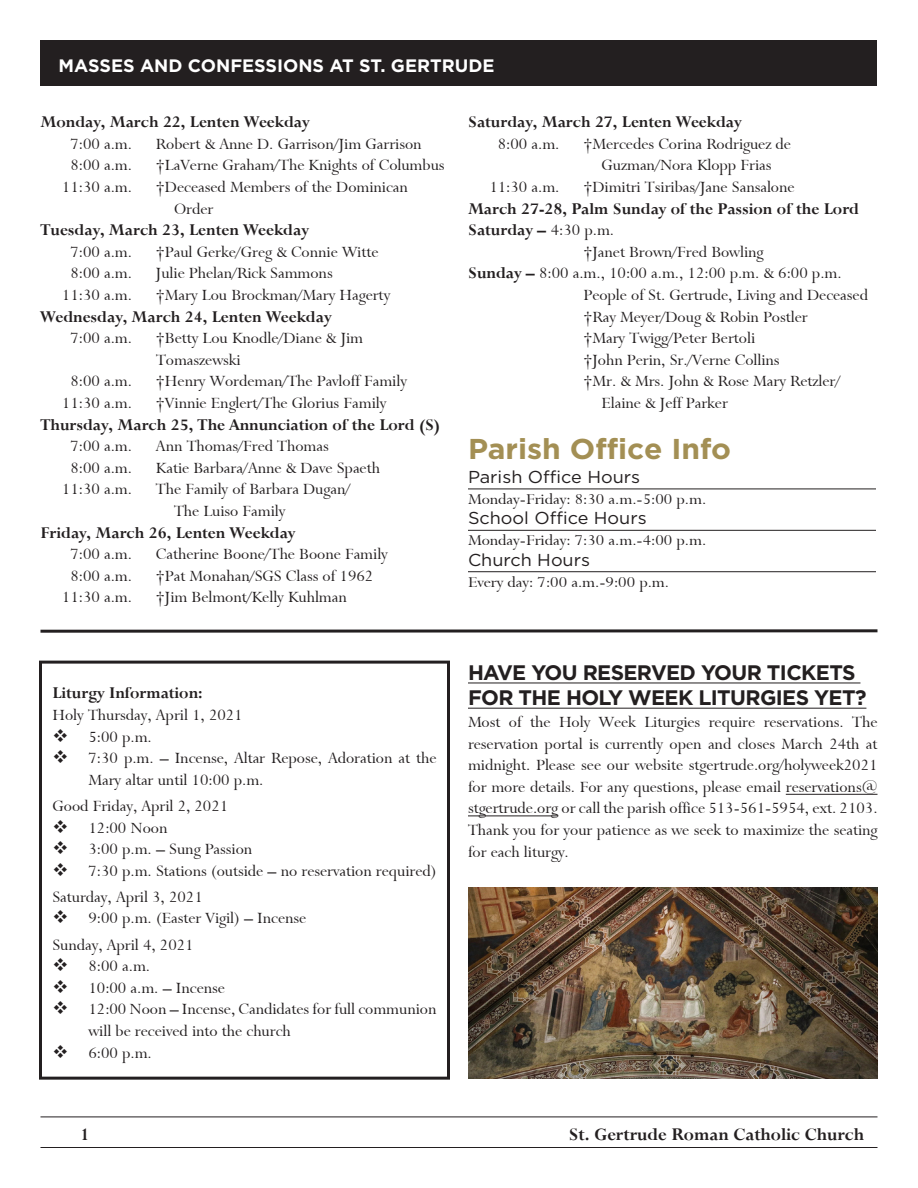
<style>
.page{position:relative;width:918px;height:1188px;background:#fff}
.page>*{position:absolute;margin:0;border:0;box-sizing:border-box;transform-origin:0 0}
.t1{font:700 28.65px "Gotham";color:#a38f54;scale:1.05 1}
.t2{font:700 21px/25.2px "Gotham";letter-spacing:-.03em;color:#231f20}
.t3{font:19.5px "Bronte Bold SWFTE";color:#231f20}
.t4{font:18px/21.6px "Bronte Regular SWFTE";color:#231f20}
.t5{font:18px "Bronte Bold SWFTE";color:#231f20}
.t6{font:700 18px "Gotham";color:#fff}
.t7{font:17.25px "Bronte Regular SWFTE";color:#231f20;scale:1.05 1}
.t8{font:17.25px "Gotham";color:#231f20;scale:1.05 1}
.s1{font-family:"Bronte Regular SWFTE"}
.s2{font-family:"Bronte Bold SWFTE"}
</style>
<div class="page">
<hr style="left:40px;top:1147px;width:838px;height:1px;background:#231f20">
<hr style="left:40px;top:1117px;width:838px;height:1px;background:#231f20">
<div style="left:40px;top:40px;width:838px;height:46px;background:#231f20"></div>
<hr style="left:468px;top:489px;width:408px;height:1px;background:#231f20">
<hr style="left:468px;top:530px;width:408px;height:1px;background:#231f20">
<hr style="left:468px;top:571px;width:408px;height:1px;background:#231f20">
<svg style="left:40px;top:629px;width:838px;height:4px;background:#595657"></svg>
<hr style="left:468px;top:683px;width:392px;height:1px;background:#231f20">
<hr style="left:468px;top:708px;width:398px;height:1px;background:#231f20">
<hr style="left:786px;top:794px;width:92px;height:1px;background:#231f20">
<hr style="left:468px;top:815px;width:90px;height:1px;background:#231f20">
<img style="left:468px;top:888px;width:410px;height:190px">
<div style="left:39px;top:661px;width:411px;height:419px;border:3px solid #231f20"></div>
<p class="t6" style="left:58px;top:55px;width:438px">MASSES AND CONFESSIONS AT ST. GERTRUDE</p>
<p class="t5" style="left:40px;top:112px;width:270px">Monday, March 22, Lenten Weekday</p>
<p class="t4" style="left:70px;top:133px;width:63px">7:00 a.m.</p>
<p class="t4" style="left:156px;top:133px;width:267px">Robert &amp; Anne D. Garrison/Jim Garrison</p>
<p class="t4" style="left:70px;top:155px;width:63px">8:00 a.m.</p>
<p class="t4" style="left:156px;top:155px;width:290px">†LaVerne Graham/The Knights of Columbus</p>
<p class="t4" style="left:62px;top:176px;width:72px">11:30 a.m.</p>
<p class="t4" style="left:156px;top:176px;width:253px">†Deceased Members of the Dominican</p>
<p class="t4" style="left:174px;top:198px;width:41px">Order</p>
<p class="t5" style="left:40px;top:220px;width:270px">Tuesday, March 23, Lenten Weekday</p>
<p class="t4" style="left:70px;top:241px;width:63px">7:00 a.m.</p>
<p class="t4" style="left:156px;top:241px;width:224px">†Paul Gerke/Greg &amp; Connie Witte</p>
<p class="t4" style="left:70px;top:263px;width:63px">8:00 a.m.</p>
<p class="t4" style="left:156px;top:263px;width:178px">Julie Phelan/Rick Sammons</p>
<p class="t4" style="left:62px;top:284px;width:72px">11:30 a.m.</p>
<p class="t4" style="left:156px;top:284px;width:236px">†Mary Lou Brockman/Mary Hagerty</p>
<p class="t5" style="left:40px;top:306px;width:292px">Wednesday, March 24, Lenten Weekday</p>
<p class="t4" style="left:70px;top:327px;width:63px">7:00 a.m.</p>
<p class="t4" style="left:156px;top:327px;width:209px">†Betty Lou Knodle/Diane &amp; Jim</p>
<p class="t4" style="left:156px;top:349px;width:86px">Tomaszewski</p>
<p class="t4" style="left:70px;top:371px;width:63px">8:00 a.m.</p>
<p class="t4" style="left:156px;top:371px;width:253px">†Henry Wordeman/The Pavloff Family</p>
<p class="t4" style="left:62px;top:392px;width:72px">11:30 a.m.</p>
<p class="t4" style="left:156px;top:392px;width:232px">†Vinnie Englert/The Glorius Family</p>
<p class="t5" style="left:40px;top:414px;width:401px">Thursday, March 25, The Annunciation of the Lord (S)</p>
<p class="t4" style="left:70px;top:435px;width:63px">7:00 a.m.</p>
<p class="t4" style="left:156px;top:435px;width:174px">Ann Thomas/Fred Thomas</p>
<p class="t4" style="left:70px;top:457px;width:63px">8:00 a.m.</p>
<p class="t4" style="left:156px;top:457px;width:226px">Katie Barbara/Anne &amp; Dave Spaeth</p>
<p class="t4" style="left:62px;top:479px;width:72px">11:30 a.m.</p>
<p class="t4" style="left:156px;top:479px;width:196px">The Family of Barbara Dugan/</p>
<p class="t4" style="left:174px;top:500px;width:113px">The Luiso Family</p>
<p class="t5" style="left:40px;top:522px;width:256px">Friday, March 26, Lenten Weekday</p>
<p class="t4" style="left:70px;top:543px;width:63px">7:00 a.m.</p>
<p class="t4" style="left:156px;top:543px;width:233px">Catherine Boone/The Boone Family</p>
<p class="t4" style="left:70px;top:565px;width:63px">8:00 a.m.</p>
<p class="t4" style="left:156px;top:565px;width:219px">†Pat Monahan/SGS Class of 1962</p>
<p class="t4" style="left:62px;top:587px;width:72px">11:30 a.m.</p>
<p class="t4" style="left:156px;top:587px;width:192px">†Jim Belmont/Kelly Kuhlman</p>
<p class="t5" style="left:52px;top:683px;width:152px">Liturgy Information:</p>
<p class="t4" style="left:52px;top:704px;width:192px">Holy Thursday, April 1, 2021</p>
<p class="t4" style="left:52px;top:726px;width:101px">❖ 5:00 p.m.</p>
<p class="t4" style="left:88px;top:747px;width:350px;text-indent:-36px">❖ 7:30 p.m. – Incense, Altar Repose, Adoration at the<br>Mary altar until 10:00 p.m.</p>
<p class="t4" style="left:52px;top:795px;width:177px">Good Friday, April 2, 2021</p>
<p class="t4" style="left:52px;top:817px;width:116px">❖ 12:00 Noon</p>
<p class="t4" style="left:52px;top:838px;width:201px">❖ 3:00 p.m. – Sung Passion</p>
<p class="t4" style="left:52px;top:860px;width:385px">❖ 7:30 p.m. Stations (outside – no reservation required)</p>
<p class="t4" style="left:52px;top:886px;width:152px">Saturday, April 3, 2021</p>
<p class="t4" style="left:52px;top:908px;width:255px">❖ 9:00 p.m. (Easter Vigil) – Incense</p>
<p class="t4" style="left:52px;top:934px;width:143px">Sunday, April 4, 2021</p>
<p class="t4" style="left:52px;top:955px;width:99px">❖ 8:00 a.m.</p>
<p class="t4" style="left:52px;top:977px;width:174px">❖ 10:00 a.m. – Incense</p>
<p class="t4" style="left:88px;top:998px;width:349px;text-indent:-36px">❖ 12:00 Noon – Incense, Candidates for full communion will be received into the church</p>
<p class="t4" style="left:52px;top:1042px;width:101px">❖ 6:00 p.m.</p>
<p class="t5" style="left:468px;top:112px;width:275px">Saturday, March 27, Lenten Weekday</p>
<p class="t4" style="left:498px;top:133px;width:63px">8:00 a.m.</p>
<p class="t4" style="left:583px;top:133px;width:209px">†Mercedes Corina Rodriguez de</p>
<p class="t4" style="left:602px;top:155px;width:172px">Guzman/Nora Klopp Frias</p>
<p class="t4" style="left:489px;top:176px;width:72px">11:30 a.m.</p>
<p class="t4" style="left:583px;top:176px;width:213px">†Dimitri Tsiribas/Jane Sansalone</p>
<p class="t5" style="left:468px;top:198px;width:393px">March 27-28, Palm Sunday of the Passion of the Lord</p>
<p class="t5" style="left:468px;top:220px;width:148px">Saturday – <span class="s1">4:30 p.m.</span></p>
<p class="t4" style="left:584px;top:241px;width:181px">†Janet Brown/Fred Bowling</p>
<p class="t4" style="left:468px;top:263px;width:375px"><span class="s2">Sunday –</span> 8:00 a.m., 10:00 a.m., 12:00 p.m. &amp; 6:00 p.m.</p>
<p class="t4" style="left:584px;top:284px;width:286px">People of St. Gertrude, Living and Deceased</p>
<p class="t4" style="left:584px;top:306px;width:226px">†Ray Meyer/Doug &amp; Robin Postler</p>
<p class="t4" style="left:584px;top:327px;width:173px">†Mary Twigg/Peter Bertoli</p>
<p class="t4" style="left:584px;top:349px;width:198px">†John Perin, Sr./Verne Collins</p>
<p class="t4" style="left:584px;top:371px;width:259px">†Mr. &amp; Mrs. John &amp; Rose Mary Retzler/</p>
<p class="t4" style="left:602px;top:392px;width:128px">Elaine &amp; Jeff Parker</p>
<p class="t1" style="left:468px;top:432px;width:252px">Parish Office Info</p>
<p class="t8" style="left:468px;top:466px;width:165px">Parish Office Hours</p>
<p class="t7" style="left:468px;top:489px;width:228px">Monday-Friday: 8:30 a.m.-5:00 p.m.</p>
<p class="t8" style="left:468px;top:507px;width:172px">School Office Hours</p>
<p class="t7" style="left:468px;top:530px;width:228px">Monday-Friday: 7:30 a.m.-4:00 p.m.</p>
<p class="t8" style="left:468px;top:549px;width:118px">Church Hours</p>
<p class="t7" style="left:468px;top:572px;width:193px">Every day: 7:00 a.m.-9:00 p.m.</p>
<p class="t2" style="left:468px;top:660px;width:400px">HAVE YOU RESERVED YOUR TICKETS<br>FOR THE HOLY WEEK LITURGIES YET?</p>
<p class="t4" style="left:468px;top:711px;width:411px;text-align:justify">Most of the Holy Week Liturgies require reservations. The reservation portal is currently open and closes March 24th at midnight. Please see our website stgertrude.org/holyweek2021 for more details. For any questions, please email reservations@ stgertrude.org or call the parish office 513-561-5954, ext. 2103.<br>Thank you for your patience as we seek to maximize the seating for each liturgy.</p>
<p class="t3" style="left:80px;top:1123px;width:11px">1</p>
<p class="t3" style="left:569px;top:1123px;width:297px">St. Gertrude Roman Catholic Church</p>
</div>
